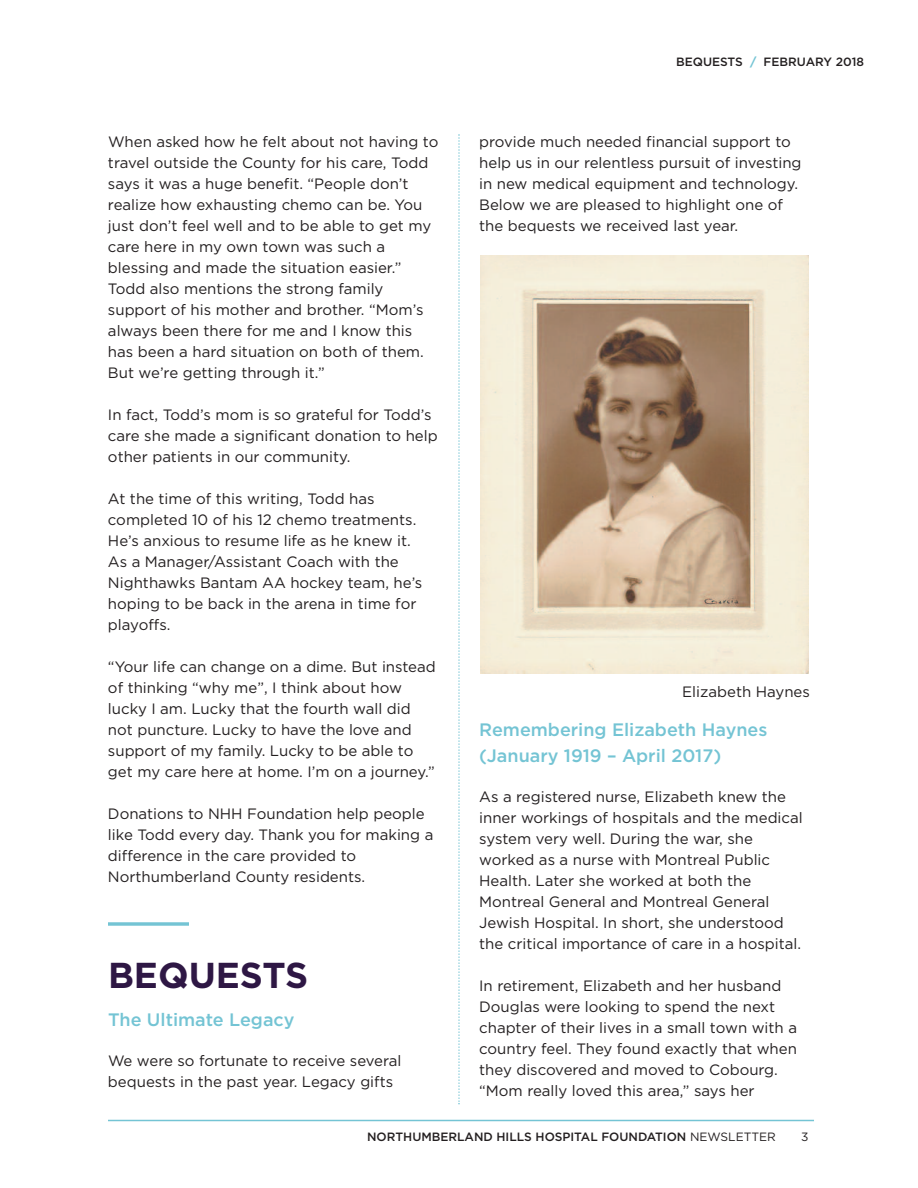
<style>
.page{position:relative;width:918px;height:1188px;background:#fff}
.page>*{position:absolute;margin:0;border:0;box-sizing:border-box;transform-origin:0 0}
.t1{font:700 36px "Gotham";color:#2e1744}
.t2{font:500 18px/25.5px "Gotham";color:#74c4d4}
.t3{font:15px/21px "Gotham";color:#231f20}
.t4{font:500 12px "Gotham";color:#231f20}
.t5{font:12px "Gotham";color:#231f20}
.s1{font-weight:700;color:#74c4d4}
.s2{font-weight:400}
</style>
<div class="page">
<hr style="left:108px;top:1120px;width:706px;height:1px;background:#74c4d4">
<svg style="left:458px;top:134px;width:2px;height:970px"></svg>
<img style="left:480px;top:256px;width:329px;height:418px">
<svg style="left:108px;top:922px;width:81px;height:4px"></svg>
<p class="t3" style="left:108px;top:131px;width:332px">When asked how he felt about not having to travel outside the County for his care, Todd says it was a huge benefit. “People don’t realize how exhausting chemo can be. You just don’t feel well and to be able to get my care here in my own town was such a blessing and made the situation easier.” Todd also mentions the strong family support of his mother and brother. “Mom’s always been there for me and I know this has been a hard situation on both of them.<br>But we’re getting through it.”</p>
<p class="t3" style="left:108px;top:404px;width:331px">In fact, Todd’s mom is so grateful for Todd’s care she made a significant donation to help other patients in our community.</p>
<p class="t3" style="left:108px;top:488px;width:316px">At the time of this writing, Todd has completed 10 of his 12 chemo treatments.<br>He’s anxious to resume life as he knew it.<br>As a Manager/Assistant Coach with the Nighthawks Bantam AA hockey team, he’s hoping to be back in the arena in time for playoffs.</p>
<p class="t3" style="left:108px;top:656px;width:329px">“Your life can change on a dime. But instead of thinking “why me”, I think about how lucky I am. Lucky that the fourth wall did not puncture. Lucky to have the love and support of my family. Lucky to be able to get my care here at home. I’m on a journey.”</p>
<p class="t3" style="left:108px;top:803px;width:327px">Donations to NHH Foundation help people like Todd every day. Thank you for making a difference in the care provided to Northumberland County residents.</p>
<h1 class="t1" style="left:108px;top:955px;width:202px">BEQUESTS</h1>
<p class="t2" style="left:108px;top:1007px;width:188px">The Ultimate Legacy</p>
<p class="t3" style="left:108px;top:1050px;width:295px">We were so fortunate to receive several bequests in the past year. Legacy gifts</p>
<p class="t4" style="left:676px;top:55px;width:189px">BEQUESTS <span class="s1">/</span> FEBRUARY 2018</p>
<p class="t3" style="left:479px;top:131px;width:324px">provide much needed financial support to help us in our relentless pursuit of investing in new medical equipment and technology.<br>Below we are pleased to highlight one of the bequests we received last year.</p>
<p class="t3" style="left:682px;top:681px;width:129px">Elizabeth Haynes</p>
<p class="t2" style="left:479px;top:718px;width:290px">Remembering Elizabeth Haynes (January 1919 – April 2017)</p>
<p class="t3" style="left:479px;top:787px;width:325px">As a registered nurse, Elizabeth knew the inner workings of hospitals and the medical system very well. During the war, she worked as a nurse with Montreal Public Health. Later she worked at both the Montreal General and Montreal General Jewish Hospital. In short, she understood the critical importance of care in a hospital.</p>
<p class="t3" style="left:479px;top:976px;width:319px">In retirement, Elizabeth and her husband Douglas were looking to spend the next chapter of their lives in a small town with a country feel. They found exactly that when they discovered and moved to Cobourg. “Mom really loved this area,” says her</p>
<p class="t4" style="left:367px;top:1130px;width:410px">NORTHUMBERLAND HILLS HOSPITAL FOUNDATION <span class="s2">NEWSLETTER</span></p>
<p class="t5" style="left:801px;top:1130px;width:9px">3</p>
</div>
